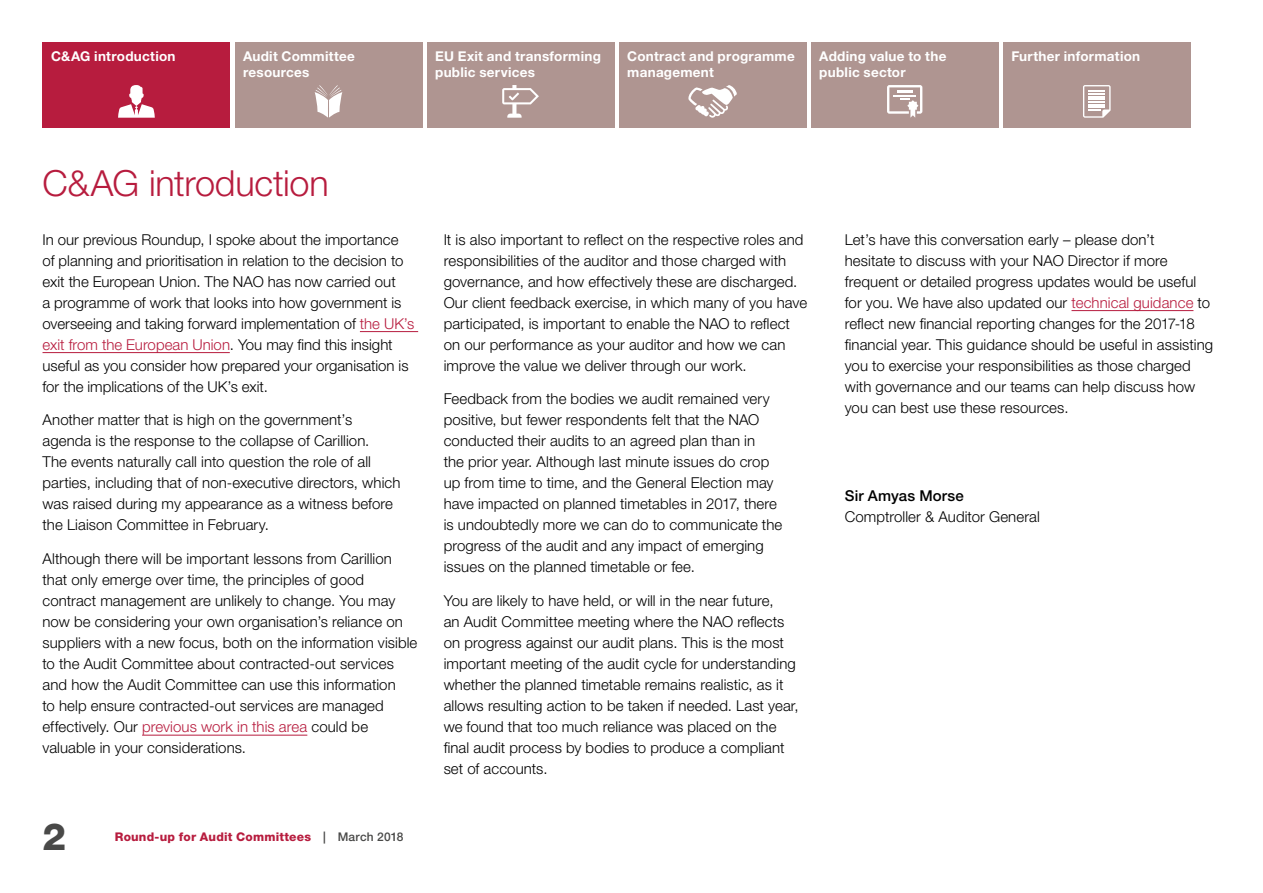
<style>
.page{position:relative;width:1263px;height:893px;background:#fff}
.page>*{position:absolute;margin:0;border:0;box-sizing:border-box;transform-origin:0 0}
.t1{font:800 37.5px "Helvetica Neue LT Std";color:#494948}
.t2{font:300 36px "Helvetica Neue LT Std";letter-spacing:-.005em;color:#b71c3e}
.t3{font:300 15px/21px "Helvetica Neue LT Std";letter-spacing:.005em;color:#000}
.t4{font:500 15px "Helvetica Neue LT Std";letter-spacing:.01em;color:#000}
.t5{font:700 13.5px/16.5px "Helvetica Neue LT Std";letter-spacing:.02em;color:#fff}
.t6{font:800 12px "Helvetica Neue LT Std";letter-spacing:.015em;color:#b71c3e}
.s1{color:#b71c3e}
.s2{font-weight:500;color:#494948}
</style>
<div class="page">
<div style="left:1003px;top:43px;width:188px;height:85px;background:#af9591"></div>
<svg style="left:1083px;top:85px;width:27px;height:33px"></svg>
<div style="left:235px;top:43px;width:187px;height:85px;background:#af9591"></div>
<svg style="left:315px;top:85px;width:27px;height:33px"></svg>
<div style="left:427px;top:43px;width:187px;height:85px;background:#af9591"></div>
<svg style="left:502px;top:85px;width:37px;height:33px"></svg>
<div style="left:619px;top:43px;width:187px;height:85px;background:#af9591"></div>
<svg style="left:688px;top:85px;width:49px;height:33px"></svg>
<div style="left:811px;top:43px;width:188px;height:85px;background:#af9591"></div>
<svg style="left:887px;top:85px;width:35px;height:33px"></svg>
<div style="left:43px;top:43px;width:187px;height:85px;background:#b71c3e"></div>
<svg style="left:118px;top:85px;width:37px;height:33px"></svg>
<hr style="left:360px;top:331px;width:58px;height:1px;background:#b71c3e">
<hr style="left:43px;top:352px;width:187px;height:1px;background:#b71c3e">
<hr style="left:142px;top:735px;width:165px;height:1px;background:#b71c3e">
<hr style="left:1071px;top:310px;width:122px;height:1px;background:#b71c3e">
<p class="t5" style="left:51px;top:47px;width:126px">C&amp;AG introduction</p>
<p class="t5" style="left:243px;top:47px;width:113px">Audit Committee</p>
<p class="t5" style="left:1011px;top:47px;width:130px">Further information</p>
<p class="t5" style="left:243px;top:64px;width:68px">resources</p>
<p class="t5" style="left:435px;top:47px;width:167px">EU Exit and transforming public services</p>
<p class="t5" style="left:627px;top:47px;width:169px">Contract and programme management</p>
<p class="t5" style="left:819px;top:47px;width:129px">Adding value to the public sector</p>
<h2 class="t2" style="left:43px;top:161px;width:288px">C&amp;AG introduction</h2>
<p class="t3" style="left:43px;top:228px;width:373px">In our previous Roundup, I spoke about the importance<br>of planning and prioritisation in relation to the decision to exit the European Union. The NAO has now carried out<br>a programme of work that looks into how government is overseeing and taking forward implementation of <span class="s1">the UK’s exit from the European Union</span>. You may find this insight useful as you consider how prepared your organisation is for the implications of the UK’s exit.</p>
<p class="t3" style="left:43px;top:409px;width:359px">Another matter that is high on the government’s agenda is the response to the collapse of Carillion.<br>The events naturally call into question the role of all parties, including that of non-executive directors, which was raised during my appearance as a witness before the Liaison Committee in February.</p>
<p class="t3" style="left:43px;top:548px;width:376px">Although there will be important lessons from Carillion that only emerge over time, the principles of good contract management are unlikely to change. You may now be considering your own organisation’s reliance on suppliers with a new focus, both on the information visible to the Audit Committee about contracted-out services and how the Audit Committee can use this information<br>to help ensure contracted-out services are managed effectively. Our <span class="s1">previous work in this area</span> could be valuable in your considerations.</p>
<h1 class="t1" style="left:43px;top:814px;width:25px">2</h1>
<p class="t6" style="left:115px;top:830px;width:290px">Round-up for Audit Committees <span class="s2">| March 2018</span></p>
<p class="t3" style="left:444px;top:228px;width:365px">It is also important to reflect on the respective roles and responsibilities of the auditor and those charged with governance, and how effectively these are discharged.<br>Our client feedback exercise, in which many of you have participated, is important to enable the NAO to reflect on our performance as your auditor and how we can improve the value we deliver through our work.</p>
<p class="t3" style="left:444px;top:388px;width:340px">Feedback from the bodies we audit remained very positive, but fewer respondents felt that the NAO conducted their audits to an agreed plan than in<br>the prior year. Although last minute issues do crop up from time to time, and the General Election may have impacted on planned timetables in 2017, there is undoubtedly more we can do to communicate the progress of the audit and any impact of emerging issues on the planned timetable or fee.</p>
<p class="t3" style="left:444px;top:590px;width:356px">You are likely to have held, or will in the near future,<br>an Audit Committee meeting where the NAO reflects on progress against our audit plans. This is the most important meeting of the audit cycle for understanding whether the planned timetable remains realistic, as it allows resulting action to be taken if needed. Last year, we found that too much reliance was placed on the final audit process by bodies to produce a compliant set of accounts.</p>
<p class="t3" style="left:845px;top:228px;width:370px">Let’s have this conversation early – please don’t<br>hesitate to discuss with your NAO Director if more frequent or detailed progress updates would be useful for you. We have also updated our <span class="s1">technical guidance</span> to reflect new financial reporting changes for the 2017-18 financial year. This guidance should be useful in assisting you to exercise your responsibilities as those charged with governance and our teams can help discuss how you can best use these resources.</p>
<p class="t4" style="left:845px;top:487px;width:120px">Sir Amyas Morse</p>
<p class="t3" style="left:845px;top:506px;width:197px">Comptroller &amp; Auditor General</p>
</div>
